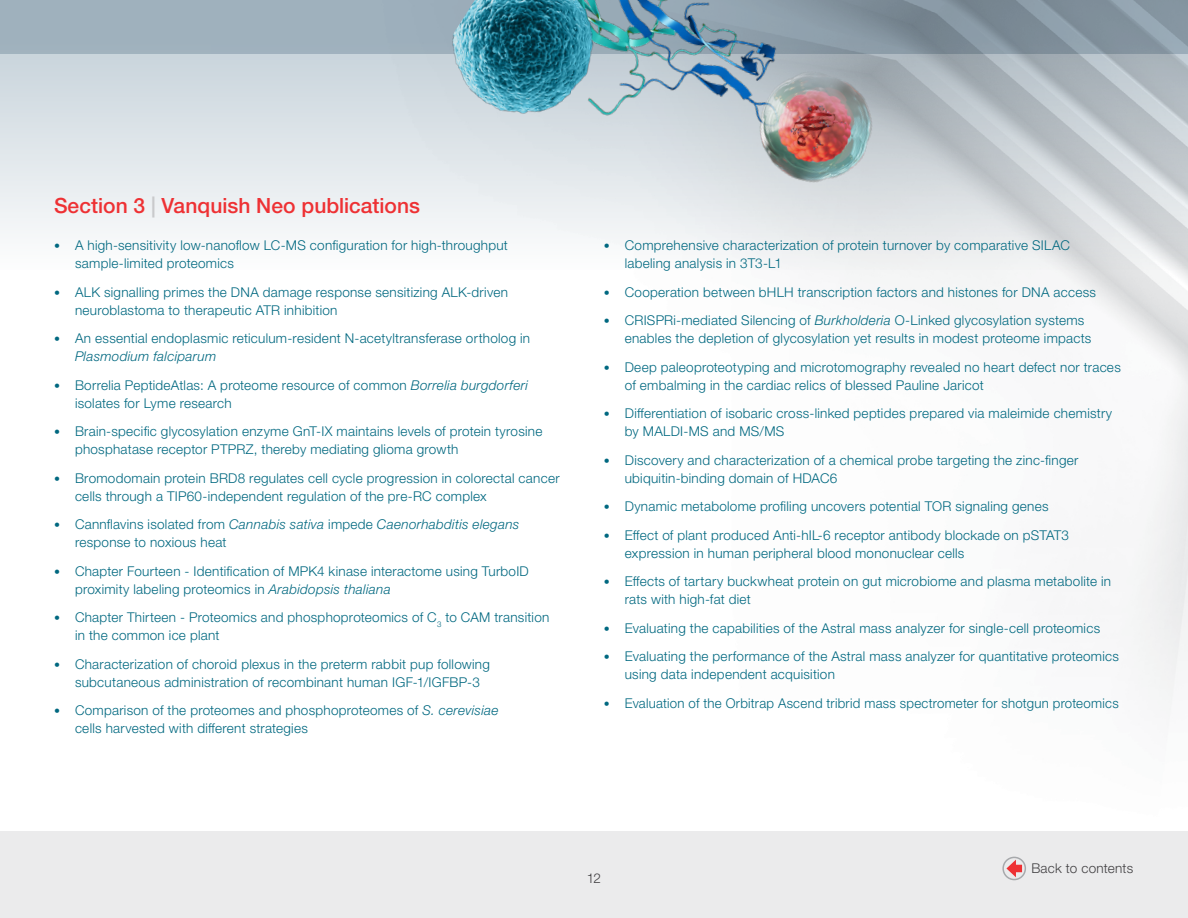
<style>
.page{position:relative;width:1188px;height:918px;background:#fff}
.page>*{position:absolute;margin:0;border:0;box-sizing:border-box;transform-origin:0 0}
.t1{font:500 21px "Helvetica Neue LTW1 G";color:#ee3134}
.t2{font:300 13.5px/18px "Helvetica Neue LTW1 G";letter-spacing:.02em;color:#006880}
.t3{font:300 13.5px "Helvetica Neue LTW1 G";letter-spacing:.015em;color:#414042}
.s1{color:#c9cacc}
.s2{font-size:12px}
.s3{font-style:italic}
</style>
<div class="page">
<svg style="left:0;top:54px;width:1188px;height:216px"></svg>
<svg style="left:0;top:0;width:1188px;height:54px;background:#92a2ae"></svg>
<div style="left:0;top:831px;width:1188px;height:87px;background:#ebebec"></div>
<div style="left:1002px;top:857px;width:24px;height:23px;border:2px solid #a7a9ac;border-radius:50%"></div>
<div style="left:1013px;top:865px;width:9px;height:7px;background:#ee3134"></div>
<svg style="left:1006px;top:860px;width:10px;height:17px"></svg>
<img style="left:483px;top:0;width:333px;height:158px">
<img style="left:434px;top:0;width:181px;height:131px">
<img style="left:720px;top:44px;width:182px;height:157px">
<h1 class="t1" style="left:54px;top:193px;width:368px">Section 3 <span class="s1">|</span> Vanquish Neo publications</h1>
<p class="t2" style="left:75px;top:237px;width:434px;text-indent:-21px"><span class="s2">•</span> A high-sensitivity low-nanoflow LC-MS configuration for high-throughput sample-limited proteomics</p>
<p class="t2" style="left:75px;top:283px;width:434px;text-indent:-21px"><span class="s2">•</span> ALK signalling primes the DNA damage response sensitizing ALK-driven neuroblastoma to therapeutic ATR inhibition</p>
<p class="t2" style="left:75px;top:330px;width:457px;text-indent:-21px"><span class="s2">•</span> An essential endoplasmic reticulum-resident N-acetyltransferase ortholog in<br><span class="s3">Plasmodium falciparum</span></p>
<p class="t2" style="left:75px;top:376px;width:454px;text-indent:-21px"><span class="s2">•</span> Borrelia PeptideAtlas: A proteome resource of common <span class="s3">Borrelia burgdorferi </span>isolates for Lyme research</p>
<p class="t2" style="left:75px;top:423px;width:469px;text-indent:-21px"><span class="s2">•</span> Brain-specific glycosylation enzyme GnT-IX maintains levels of protein tyrosine phosphatase receptor PTPRZ, thereby mediating glioma growth</p>
<p class="t2" style="left:75px;top:469px;width:486px;text-indent:-21px"><span class="s2">•</span> Bromodomain protein BRD8 regulates cell cycle progression in colorectal cancer cells through a TIP60-independent regulation of the pre-RC complex</p>
<p class="t2" style="left:75px;top:516px;width:446px;text-indent:-21px"><span class="s2">•</span> Cannflavins isolated from <span class="s3">Cannabis sativa</span> impede <span class="s3">Caenorhabditis elegans </span>response to noxious heat</p>
<p class="t2" style="left:75px;top:562px;width:455px;text-indent:-21px"><span class="s2">•</span> Chapter Fourteen - Identification of MPK4 kinase interactome using TurboID proximity labeling proteomics in <span class="s3">Arabidopsis thaliana</span></p>
<p class="t2" style="left:75px;top:609px;width:476px;text-indent:-21px"><span class="s2">•</span> Chapter Thirteen - Proteomics and phosphoproteomics of C<sub>3</sub> to CAM transition in the common ice plant</p>
<p class="t2" style="left:75px;top:655px;width:417px;text-indent:-21px"><span class="s2">•</span> Characterization of choroid plexus in the preterm rabbit pup following subcutaneous administration of recombinant human IGF-1/IGFBP-3</p>
<p class="t2" style="left:75px;top:702px;width:425px;text-indent:-21px"><span class="s2">•</span> Comparison of the proteomes and phosphoproteomes of <span class="s3">S. cerevisiae </span>cells harvested with different strategies</p>
<p class="t2" style="left:625px;top:237px;width:447px;text-indent:-21px"><span class="s2">•</span> Comprehensive characterization of protein turnover by comparative SILAC labeling analysis in 3T3-L1</p>
<p class="t2" style="left:604px;top:283px;width:494px"><span class="s2">•</span> Cooperation between bHLH transcription factors and histones for DNA access</p>
<p class="t2" style="left:625px;top:312px;width:468px;text-indent:-21px"><span class="s2">•</span> CRISPRi-mediated Silencing of <span class="s3">Burkholderia</span> O-Linked glycosylation systems enables the depletion of glycosylation yet results in modest proteome impacts</p>
<p class="t2" style="left:625px;top:358px;width:498px;text-indent:-21px"><span class="s2">•</span> Deep paleoproteotyping and microtomography revealed no heart defect nor traces of embalming in the cardiac relics of blessed Pauline Jaricot</p>
<p class="t2" style="left:625px;top:405px;width:489px;text-indent:-21px"><span class="s2">•</span> Differentiation of isobaric cross-linked peptides prepared via maleimide chemistry by MALDI-MS and MS/MS</p>
<p class="t2" style="left:625px;top:451px;width:455px;text-indent:-21px"><span class="s2">•</span> Discovery and characterization of a chemical probe targeting the zinc-finger ubiquitin-binding domain of HDAC6</p>
<p class="t2" style="left:604px;top:498px;width:446px"><span class="s2">•</span> Dynamic metabolome profiling uncovers potential TOR signaling genes</p>
<p class="t2" style="left:625px;top:526px;width:446px;text-indent:-21px"><span class="s2">•</span> Effect of plant produced Anti-hIL-6 receptor antibody blockade on pSTAT3 expression in human peripheral blood mononuclear cells</p>
<p class="t2" style="left:625px;top:573px;width:488px;text-indent:-21px"><span class="s2">•</span> Effects of tartary buckwheat protein on gut microbiome and plasma metabolite in rats with high-fat diet</p>
<p class="t2" style="left:604px;top:619px;width:498px"><span class="s2">•</span> Evaluating the capabilities of the Astral mass analyzer for single-cell proteomics</p>
<p class="t2" style="left:625px;top:648px;width:496px;text-indent:-21px"><span class="s2">•</span> Evaluating the performance of the Astral mass analyzer for quantitative proteomics using data independent acquisition</p>
<p class="t2" style="left:604px;top:694px;width:516px"><span class="s2">•</span> Evaluation of the Orbitrap Ascend tribrid mass spectrometer for shotgun proteomics</p>
<p class="t3" style="left:587px;top:870px;width:16px">12</p>
<p class="t3" style="left:1031px;top:860px;width:103px">Back to contents</p>
</div>
